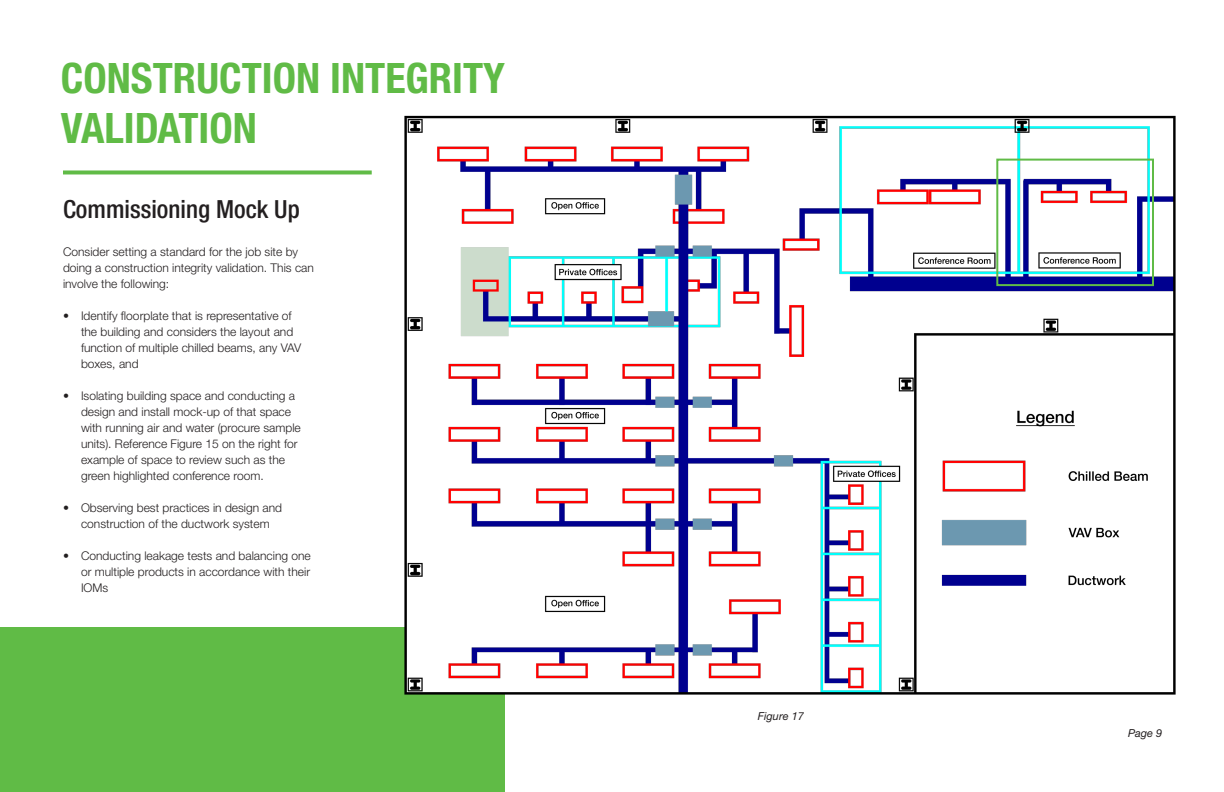
<style>
.page{position:relative;width:1224px;height:792px;background:#fff}
.page>*{position:absolute;margin:0;border:0;box-sizing:border-box;transform-origin:0 0}
.t1{font:700 condensed 42px/50.4px "Helvetica Neue LT Std";color:#60bb46}
.t2{font:500 condensed 25px "Helvetica Neue LT Std";color:#231f20}
.t3{font:300 12px/16px "Helvetica Neue LT Std";color:#231f20}
.t4{font:italic 11px "Helvetica Neue LT Std";color:#231f20}
</style>
<div class="page">
<svg style="left:63px;top:170px;width:309px;height:4px"></svg>
<div style="left:0;top:627px;width:505px;height:165px;background:#60bb46"></div>
<img style="left:404px;top:115px;width:772px;height:580px">
<div style="left:996px;top:159px;width:158px;height:127px;border:2px solid #60bb46"></div>
<p class="t1" style="left:61px;top:52px;width:446px">CONSTRUCTION INTEGRITY<br>VALIDATION</p>
<p class="t2" style="left:63px;top:194px;width:238px">Commissioning Mock Up</p>
<p class="t3" style="left:63px;top:244px;width:252px">Consider setting a standard for the job site by doing a construction integrity validation. This can involve the following:</p>
<p class="t3" style="left:81px;top:308px;width:222px;text-indent:-18px">• Identify floorplate that is representative of the building and considers the layout and function of multiple chilled beams, any VAV boxes, and</p>
<p class="t3" style="left:81px;top:388px;width:221px;text-indent:-18px">• Isolating building space and conducting a design and install mock-up of that space with running air and water (procure sample units). Reference Figure 15 on the right for example of space to review such as the green highlighted conference room.</p>
<p class="t3" style="left:63px;top:500px;width:221px;text-align:center">• Observing best practices in design and construction of the ductwork system</p>
<p class="t3" style="left:81px;top:548px;width:231px;text-align:justify;text-indent:-18px">• Conducting leakage tests and balancing one or multiple products in accordance with their IOMs</p>
<p class="t4" style="left:758px;top:709px;width:48px">Figure 17</p>
<p class="t4" style="left:1128px;top:726px;width:36px">Page 9</p>
</div>
